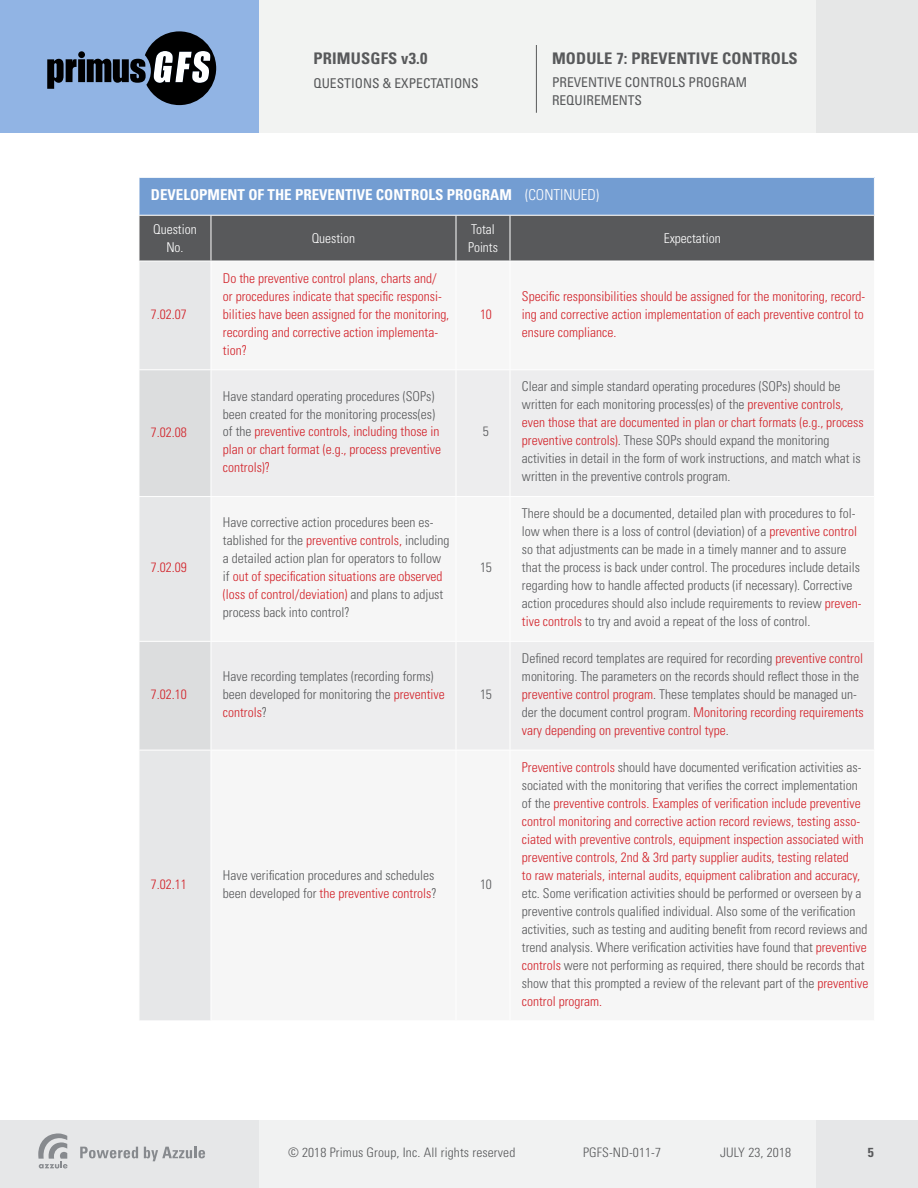
<style>
.page{position:relative;width:918px;height:1188px;background:#fff}
.page>*{position:absolute;margin:0;border:0;box-sizing:border-box;transform-origin:0 0}
.t1{font:700 condensed 16.05px "Univers LT Std";letter-spacing:.01em;color:#58595b}
.t2{font:700 condensed 15px "Univers LT Std";color:#fff}
.t3{font:300 condensed 13.5px/18px "Univers LT Std";color:#58595b}
.t4{font:300 condensed 13.5px/18px "Univers LT Std";color:#d2232a}
.t5{font:condensed 13.5px/18px "Univers LT Std";color:#58595b}
.t6{font:300 condensed 13.5px/18px "Univers LT Std";color:#fff;text-align:center}
.t7{font:300 condensed 13.05px "Univers LT Std";letter-spacing:.01em;color:#58595b}
.t8{font:700 condensed 13.05px "Univers LT Std";color:#58595b}
.s1{font-weight:300}
.s2{color:#58595b}
.s3{color:#d2232a}
</style>
<div class="page">
<div style="left:0;top:0;width:918px;height:132px;background:#f2f3f2"></div>
<div style="left:816px;top:0;width:102px;height:132px;background:#e6e7e7"></div>
<div style="left:0;top:0;width:259px;height:133px;background:#91b4e4"></div>
<svg style="left:47px;top:59px;width:30px;height:30px"></svg>
<div style="left:78px;top:59px;width:7px;height:23px;background:#000"></div>
<div style="left:78px;top:51px;width:7px;height:7px;background:#000;border-radius:50%"></div>
<svg style="left:87px;top:31px;width:129px;height:74px"></svg>
<div style="left:0;top:1120px;width:918px;height:68px;background:#f1f2f2"></div>
<div style="left:816px;top:1120px;width:102px;height:68px;background:#e6e7e8"></div>
<div style="left:0;top:1120px;width:259px;height:68px;background:#e6e7e8"></div>
<svg style="left:80px;top:1147px;width:58px;height:11px"></svg>
<svg style="left:144px;top:1147px;width:61px;height:14px"></svg>
<svg style="left:38px;top:1133px;width:30px;height:35px"></svg>
<hr style="left:536px;top:45px;width:1px;height:68px;background:#58595b">
<div style="left:139px;top:177px;width:735px;height:38px;background:#739dd2"></div>
<div style="left:140px;top:216px;width:734px;height:45px;background:#58595b"></div>
<div style="left:140px;top:262px;width:71px;height:758px;background:#e6e7e8"></div>
<svg style="left:140px;top:370px;width:71px;height:380px;background:#e0e1e2"></svg>
<svg style="left:212px;top:370px;width:662px;height:380px;fill:#ededee"></svg>
<hr style="left:139px;top:177px;width:72px;height:1px;background:#fff">
<hr style="left:139px;top:178px;width:1px;height:37px;background:#fff">
<hr style="left:211px;top:177px;width:245px;height:1px;background:#fff">
<hr style="left:456px;top:177px;width:54px;height:1px;background:#fff">
<hr style="left:510px;top:177px;width:365px;height:1px;background:#fff">
<hr style="left:211px;top:216px;width:1px;height:45px;background:#fff">
<hr style="left:456px;top:216px;width:1px;height:45px;background:#fff">
<hr style="left:510px;top:216px;width:1px;height:45px;background:#fff">
<hr style="left:139px;top:369px;width:72px;height:1px;background:#fff">
<hr style="left:456px;top:370px;width:1px;height:126px;background:#fff">
<hr style="left:510px;top:370px;width:1px;height:126px;background:#fff">
<hr style="left:139px;top:496px;width:72px;height:1px;background:#fff">
<hr style="left:211px;top:496px;width:245px;height:1px;background:#fff">
<hr style="left:456px;top:496px;width:54px;height:1px;background:#fff">
<hr style="left:456px;top:497px;width:1px;height:144px;background:#fff">
<hr style="left:510px;top:496px;width:365px;height:1px;background:#fff">
<hr style="left:510px;top:497px;width:1px;height:144px;background:#fff">
<hr style="left:139px;top:641px;width:72px;height:1px;background:#fff">
<hr style="left:211px;top:641px;width:245px;height:1px;background:#fff">
<hr style="left:456px;top:641px;width:54px;height:1px;background:#fff">
<hr style="left:456px;top:642px;width:1px;height:108px;background:#fff">
<hr style="left:510px;top:641px;width:365px;height:1px;background:#fff">
<hr style="left:510px;top:642px;width:1px;height:108px;background:#fff">
<hr style="left:139px;top:750px;width:72px;height:1px;background:#fff">
<p class="t1" style="left:314px;top:49px;width:115px">PRIMUSGFS v3.0</p>
<p class="t5" style="left:314px;top:74px;width:167px">QUESTIONS &amp; EXPECTATIONS</p>
<p class="t1" style="left:552px;top:49px;width:247px">MODULE 7: PREVENTIVE CONTROLS</p>
<p class="t5" style="left:552px;top:73px;width:197px">PREVENTIVE CONTROLS PROGRAM<br>REQUIREMENTS</p>
<p class="t2" style="left:151px;top:186px;width:450px">DEVELOPMENT OF THE PREVENTIVE CONTROLS PROGRAM <span class="s1">(CONTINUED)</span></p>
<p class="t6" style="left:153px;top:220px;width:45px">Question<br>No.</p>
<p class="t6" style="left:312px;top:229px;width:45px">Question</p>
<p class="t6" style="left:468px;top:220px;width:31px;text-align:left">Total<br>Points</p>
<p class="t6" style="left:664px;top:229px;width:58px">Expectation</p>
<p class="t4" style="left:151px;top:305px;width:37px">7.02.07</p>
<p class="t4" style="left:223px;top:269px;width:228px">Do the preventive control plans, charts and/ or procedures indicate that specific responsi&shy;bilities have been assigned for the monitoring, recording and corrective action implementa&shy;tion?</p>
<p class="t4" style="left:480px;top:305px;width:13px">10</p>
<p class="t4" style="left:151px;top:423px;width:37px">7.02.08</p>
<p class="t4" style="left:223px;top:387px;width:220px"><span class="s2">Have standard operating procedures (SOPs) been created for the monitoring process(es) of the</span> preventive controls, including those in plan or chart format (e.g., process preventive controls)?</p>
<p class="t3" style="left:483px;top:423px;width:7px">5</p>
<p class="t4" style="left:151px;top:558px;width:37px">7.02.09</p>
<p class="t3" style="left:223px;top:513px;width:228px">Have corrective action procedures been es&shy;tablished for the <span class="s3">preventive controls,</span> including a detailed action plan for operators to follow if <span class="s3">out of specification situations are observed (loss of control/deviation)</span> and plans to adjust process back into control?</p>
<p class="t3" style="left:480px;top:558px;width:13px">15</p>
<p class="t4" style="left:151px;top:685px;width:37px">7.02.10</p>
<p class="t3" style="left:223px;top:667px;width:223px">Have recording templates (recording forms) been developed for monitoring the <span class="s3">preventive controls</span>?</p>
<p class="t3" style="left:480px;top:685px;width:13px">15</p>
<p class="t4" style="left:151px;top:875px;width:37px">7.02.11</p>
<p class="t3" style="left:223px;top:866px;width:215px">Have verification procedures and schedules been developed for <span class="s3">the preventive controls</span>?</p>
<p class="t3" style="left:480px;top:875px;width:13px">10</p>
<p class="t4" style="left:522px;top:287px;width:345px;text-align:justify">Specific responsibilities should be assigned for the monitoring, record&shy;ing and corrective action implementation of each preventive control to ensure compliance.</p>
<p class="t3" style="left:522px;top:378px;width:343px">Clear and simple standard operating procedures (SOPs) should be written for each monitoring process(es) of the <span class="s3">preventive controls, even those that are documented in plan or chart formats (e.g., process preventive controls)</span>. These SOPs should expand the monitoring activities in detail in the form of work instructions, and match what is written in the preventive controls program.</p>
<p class="t3" style="left:522px;top:504px;width:341px">There should be a documented, detailed plan with procedures to fol&shy;low when there is a loss of control (deviation) of a <span class="s3">preventive control </span>so that adjustments can be made in a timely manner and to assure that the process is back under control. The procedures include details regarding how to handle affected products (if necessary). Corrective action procedures should also include requirements to review <span class="s3">preven&shy;tive controls</span> to try and avoid a repeat of the loss of control.</p>
<p class="t3" style="left:522px;top:649px;width:343px">Defined record templates are required for recording <span class="s3">preventive control </span>monitoring. The parameters on the records should reflect those in the <span class="s3">preventive control program</span>. These templates should be managed un&shy;der the document control program. <span class="s3">Monitoring recording requirements vary depending on preventive control type</span>.</p>
<p class="t4" style="left:522px;top:758px;width:343px">Preventive controls <span class="s2">should have documented verification activities as&shy;sociated with the monitoring that verifies the correct implementation of the</span> preventive controls. Examples of verification include preventive control monitoring and corrective action record reviews, testing asso&shy;ciated with preventive controls, equipment inspection associated with preventive controls, 2nd &amp; 3rd party supplier audits, testing related<br>to raw materials, internal audits, equipment calibration and accuracy,</p>
<p class="t3" style="left:522px;top:884px;width:348px">etc. Some verification activities should be performed or overseen by a preventive controls qualified individual. Also some of the verification activities, such as testing and auditing benefit from record reviews and trend analysis. Where verification activities have found that <span class="s3">preventive controls</span> were not performing as required, there should be records that show that this prompted a review of the relevant part of the <span class="s3">preventive control program.</span></p>
<p class="t7" style="left:288px;top:1145px;width:229px">© 2018 Primus Group, Inc. All rights reserved</p>
<p class="t7" style="left:583px;top:1145px;width:80px">PGFS-ND-011-7</p>
<p class="t7" style="left:720px;top:1145px;width:73px">JULY 23, 2018</p>
<p class="t8" style="left:868px;top:1145px;width:7px">5</p>
</div>
